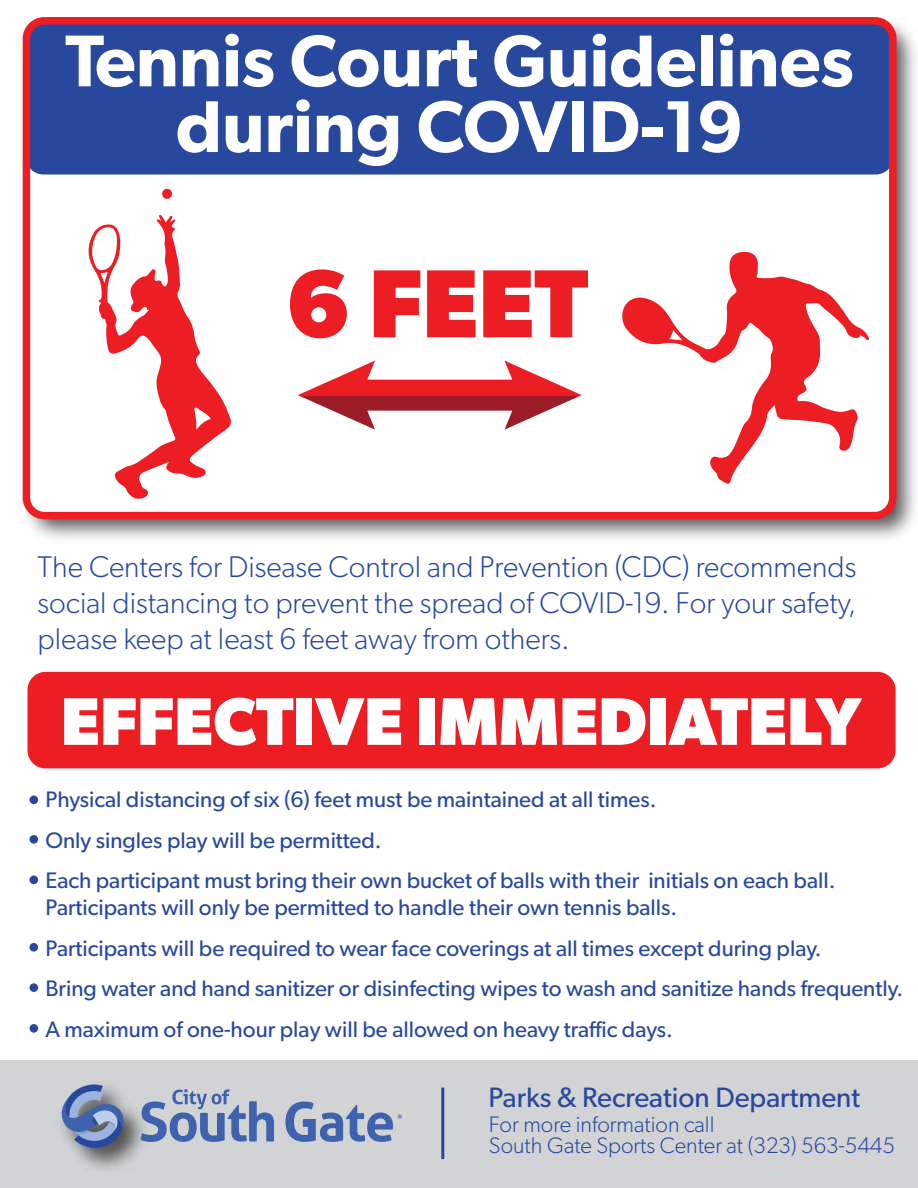
<style>
.page{position:relative;width:918px;height:1188px;background:#fff}
.page>*{position:absolute;margin:0;border:0;box-sizing:border-box;transform-origin:0 0}
.t1{font:700 96.9px "Gibson";color:#ed1d24}
.t2{font:600 73.5px/65.7px "Gibson";color:#fff;text-align:center}
.t3{font:700 67.5px "Gibson";color:#fff}
.t4{font:300 30px/36px "Gibson";color:#28489e;text-align:justify}
.t5{font:28.2px "Gibson";color:#28489e}
.t6{font:22.5px/40.5px "Gibson";color:#28489e}
.t7{font:300 22.5px/21px "Gibson";color:#28489e}
</style>
<div class="page">
<div style="left:0;top:1061px;width:918px;height:127px;background:#d1d3d4"></div>
<img style="left:22px;top:22px;width:894px;height:517px">
<div style="left:27px;top:22px;width:867px;height:495px;background:#fff;border-radius:18px"></div>
<svg style="left:59px;top:1084px;width:71px;height:68px"></svg>
<svg style="left:141px;top:1089px;width:133px;height:53px"></svg>
<svg style="left:285px;top:1102px;width:117px;height:40px"></svg>
<div style="left:26px;top:20px;width:868px;height:155px;background:#28489e;border-radius:18px"></div>
<div style="left:27px;top:672px;width:869px;height:96px;background:#ed1d24;border-radius:18px"></div>
<hr style="left:441px;top:1088px;width:3px;height:71px;background:#28489e">
<svg style="left:88px;top:215px;width:143px;height:284px"></svg>
<div style="left:162px;top:189px;width:10px;height:10px;background:#ed1d24;border-radius:50%"></div>
<svg style="left:622px;top:251px;width:247px;height:233px"></svg>
<div style="left:30px;top:796px;width:8px;height:8px;background:#28489e;border-radius:50%"></div>
<div style="left:30px;top:835px;width:8px;height:9px;background:#28489e;border-radius:50%"></div>
<div style="left:30px;top:876px;width:8px;height:8px;background:#28489e;border-radius:50%"></div>
<div style="left:30px;top:943px;width:8px;height:9px;background:#28489e;border-radius:50%"></div>
<div style="left:30px;top:983px;width:8px;height:9px;background:#28489e;border-radius:50%"></div>
<div style="left:30px;top:1024px;width:8px;height:9px;background:#28489e;border-radius:50%"></div>
<svg style="left:298px;top:361px;width:284px;height:69px"></svg>
<div style="left:23px;top:17px;width:874px;height:502px;border:8px solid #ed1d24;border-radius:18px"></div>
<h2 class="t2" style="left:65px;top:26px;width:790px">Tennis Court Guidelines during COVID-19</h2>
<h1 class="t1" style="left:286px;top:246px;width:304px">6 FEET</h1>
<h3 class="t4" style="left:38px;top:549px;width:820px">The Centers for Disease Control and Prevention (CDC) recommends social distancing to prevent the spread of COVID-19. For your safety, please keep at least 6 feet away from others.</h3>
<h3 class="t3" style="left:61px;top:681px;width:802px">EFFECTIVE IMMEDIATELY</h3>
<p class="t6" style="left:45px;top:779px;width:792px">Physical distancing of six (6) feet must be maintained at all times.<br>Only singles play will be permitted.<br>Each participant must bring their own bucket of balls with their initials on each ball.</p>
<p class="t6" style="left:45px;top:887px;width:859px">Participants will only be permitted to handle their own tennis balls.<br>Participants will be required to wear face coverings at all times except during play.<br>Bring water and hand sanitizer or disinfecting wipes to wash and sanitize hands frequently.<br>A maximum of one-hour play will be allowed on heavy traffic days.</p>
<p class="t5" style="left:488px;top:1081px;width:373px">Parks &amp; Recreation Department</p>
<p class="t7" style="left:489px;top:1113px;width:408px">For more information call<br>South Gate Sports Center at (323) 563-5445</p>
</div>
